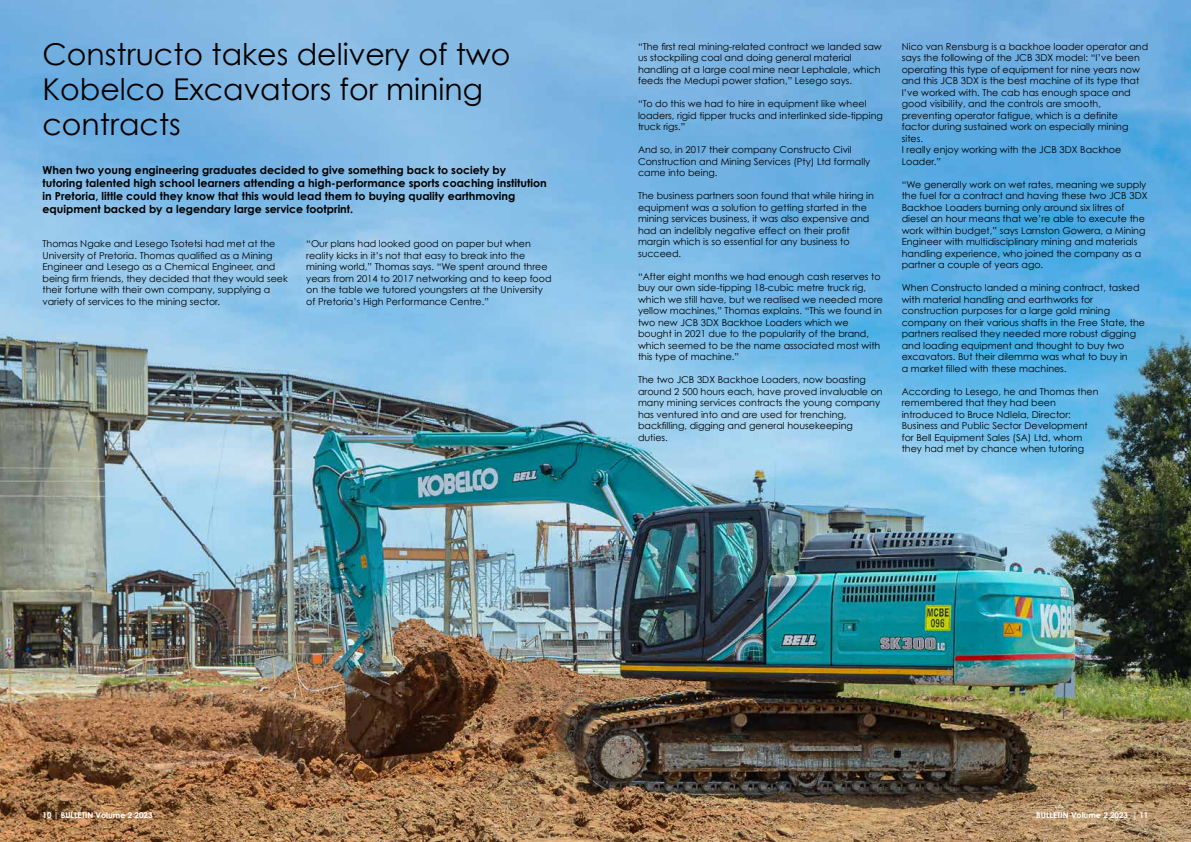
<style>
.page{position:relative;width:1191px;height:842px;background:#fff}
.page>*{position:absolute;margin:0;border:0;box-sizing:border-box;transform-origin:0 0}
.t1{font:30px/35px "Century Gothic";color:#000}
.t2{font:700 11px/13px "Century Gothic";color:#000}
.t3{font:9.5px/11.5px "Century Gothic";color:#000}
.t4{font:700 8px "Century Gothic";color:#fff}
</style>
<div class="page">
<img style="left:0;top:0;width:581px;height:842px">
<img style="left:581px;top:0;width:610px;height:842px">
<h1 class="t1" style="left:43px;top:36px;width:469px">Constructo takes delivery of two<br>Kobelco Excavators for mining contracts</h1>
<p class="t2" style="left:43px;top:163px;width:506px">When two young engineering graduates decided to give something back to society by tutoring talented high school learners attending a high-performance sports coaching institution in Pretoria, little could they know that this would lead them to buying quality earthmoving equipment backed by a legendary large service footprint.</p>
<p class="t3" style="left:43px;top:238px;width:247px">Thomas Ngake and Lesego Tsotetsi had met at the University of Pretoria. Thomas qualified as a Mining Engineer and Lesego as a Chemical Engineer, and being firm friends, they decided that they would seek their fortune with their own company, supplying a variety of services to the mining sector.</p>
<p class="t3" style="left:306px;top:238px;width:247px">“Our plans had looked good on paper but when reality kicks in it’s not that easy to break into the mining world,” Thomas says. “We spent around three years from 2014 to 2017 networking and to keep food on the table we tutored youngsters at the University of Pretoria’s High Performance Centre.”</p>
<p class="t3" style="left:638px;top:40px;width:245px">“The first real mining-related contract we landed saw us stockpiling coal and doing general material handling at a large coal mine near Lephalale, which feeds the Medupi power station,” Lesego says.</p>
<p class="t3" style="left:638px;top:98px;width:246px">“To do this we had to hire in equipment like wheel loaders, rigid tipper trucks and interlinked side-tipping truck rigs.”</p>
<p class="t3" style="left:638px;top:144px;width:234px">And so, in 2017 their company Constructo Civil<br>Construction and Mining Services (Pty) Ltd formally came into being.</p>
<p class="t3" style="left:638px;top:190px;width:237px">The business partners soon found that while hiring in equipment was a solution to getting started in the mining services business, it was also expensive and had an indelibly negative effect on their profit margin which is so essential for any business to succeed.</p>
<p class="t3" style="left:638px;top:270px;width:246px">“After eight months we had enough cash reserves to buy our own side-tipping 18-cubic metre truck rig, which we still have, but we realised we needed more yellow machines,” Thomas explains. “This we found in two new JCB 3DX Backhoe Loaders which we bought in 2021 due to the popularity of the brand, which seemed to be the name associated most with this type of machine.”</p>
<p class="t3" style="left:638px;top:374px;width:246px">The two JCB 3DX Backhoe Loaders, now boasting around 2 500 hours each, have proved invaluable on many mining services contracts the young company has ventured into and are used for trenching, backfilling, digging and general housekeeping duties.</p>
<p class="t3" style="left:901px;top:40px;width:248px">Nico van Rensburg is a backhoe loader operator and says the following of the JCB 3DX model: “I’ve been operating this type of equipment for nine years now and this JCB 3DX is the best machine of its type that I’ve worked with. The cab has enough space and good visibility, and the controls are smooth, preventing operator fatigue, which is a definite factor during sustained work on especially mining sites.<br>I really enjoy working with the JCB 3DX Backhoe Loader.”</p>
<p class="t3" style="left:901px;top:178px;width:247px">“We generally work on wet rates, meaning we supply the fuel for a contract and having these two JCB 3DX Backhoe Loaders burning only around six litres of diesel an hour means that we’re able to execute the work within budget,” says Larnston Gowera, a Mining Engineer with multidisciplinary mining and materials handling experience, who joined the company as a partner a couple of years ago.</p>
<p class="t3" style="left:901px;top:282px;width:245px">When Constructo landed a mining contract, tasked with material handling and earthworks for construction purposes for a large gold mining company on their various shafts in the Free State, the partners realised they needed more robust digging and loading equipment and thought to buy two excavators. But their dilemma was what to buy in<br>a market filled with these machines.</p>
<p class="t3" style="left:901px;top:386px;width:198px">According to Lesego, he and Thomas then remembered that they had been introduced to Bruce Ndlela, Director:<br>Business and Public Sector Development for Bell Equipment Sales (SA) Ltd, whom they had met by chance when tutoring</p>
<p class="t4" style="left:43px;top:810px;width:111px">10 | BULLETIN Volume 2 2023</p>
<p class="t4" style="left:1036px;top:810px;width:114px">BULLETIN Volume 2 2023 | 11</p>
</div>
